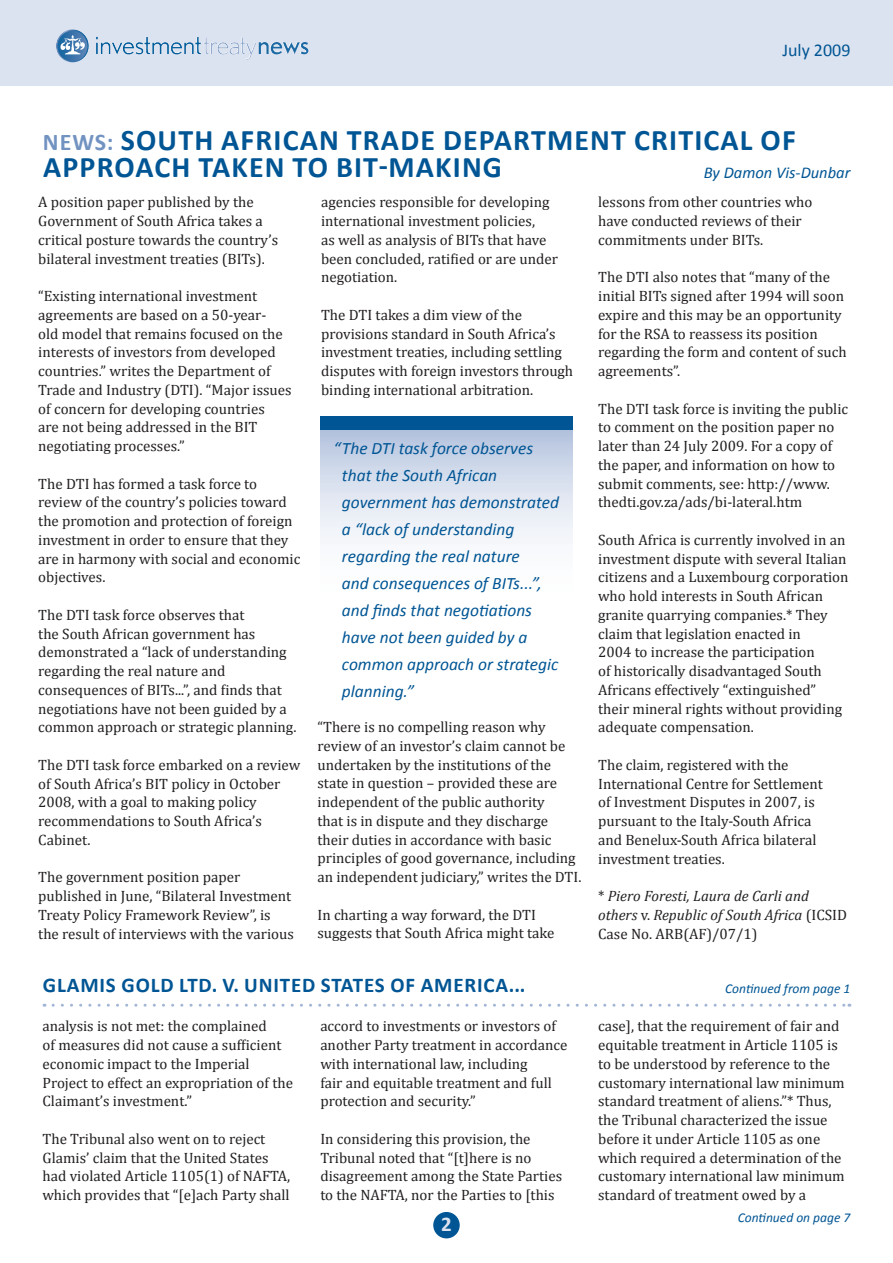
<style>
.page{position:relative;width:893px;height:1263px;background:#fff}
.page>*{position:absolute;margin:0;border:0;box-sizing:border-box;transform-origin:0 0}
.Article_Title{font:700 30px/27px "Calibri";letter-spacing:.04em;color:#005594}
.Article_Title_contin{font:700 21px "Calibri";letter-spacing:.04em;color:#005594}
.Page_Number{font:700 21px "Calibri";color:#dce3f0}
.t1{font:18px "Calibri";color:#005594}
.Pullout_quote{font:italic 17.4px/27px "Calibri";color:#005594}
.Author{font:italic 16.5px "Calibri";color:#005594}
.Body_Copy{font:15px/18.8px "Cambria";color:#231f20}
.Body_Copy-2{font:italic 15px/18.8px "Cambria";color:#231f20}
.Continued_on_page{font:italic 13.5px "Calibri";color:#005594}
.s1{font-size:24px;color:#7293c1}
.s2{font-style:normal}
</style>
<div class="page">
<div style="left:320px;top:416px;width:253px;height:202px;background:linear-gradient(to bottom,#bac8e1,#fff)"></div>
<div style="left:320px;top:416px;width:253px;height:13px;background:#005594"></div>
<div style="left:0;top:0;width:893px;height:85px;background:#dce3f0"></div>
<img style="left:56px;top:29px;width:33px;height:33px">
<div style="left:433px;top:1212px;width:27px;height:26px;background:#005594;border-radius:50%"></div>
<svg style="left:53px;top:1004px;width:797px;height:3px"></svg>
<p class="t1" style="left:782px;top:39px;width:70px">July 2009</p>
<p class="Article_Title" style="left:43px;top:125px;width:754px"><span class="s1">NEWS:</span> SOUTH AFRICAN TRADE DEPARTMENT CRITICAL OF<br>APPROACH TAKEN TO BIT-MAKING</p>
<p class="Author" style="left:704px;top:162px;width:148px">By Damon Vis-Dunbar</p>
<p class="Body_Copy" style="left:38px;top:193px;width:241px">A position paper published by the Government of South Africa takes a critical posture towards the country’s bilateral investment treaties (BITs).</p>
<p class="Body_Copy" style="left:38px;top:286px;width:255px">“Existing international investment agreements are based on a 50-year-<br>old model that remains focused on the interests of investors from developed countries.” writes the Department of Trade and Industry (DTI). “Major issues of concern for developing countries<br>are not being addressed in the BIT negotiating processes.”</p>
<p class="Body_Copy" style="left:38px;top:474px;width:264px">The DTI has formed a task force to review of the country’s policies toward the promotion and protection of foreign investment in order to ensure that they are in harmony with social and economic objectives.</p>
<p class="Body_Copy" style="left:38px;top:605px;width:260px">The DTI task force observes that<br>the South African government has demonstrated a “lack of understanding regarding the real nature and consequences of BITs...”, and finds that negotiations have not been guided by a common approach or strategic planning.</p>
<p class="Body_Copy" style="left:38px;top:755px;width:264px">The DTI task force embarked on a review of South Africa’s BIT policy in October<br>2008, with a goal to making policy recommendations to South Africa’s<br>Cabinet.</p>
<p class="Body_Copy" style="left:38px;top:868px;width:257px">The government position paper published in June, “Bilateral Investment Treaty Policy Framework Review”, is the result of interviews with the various</p>
<p class="Body_Copy" style="left:321px;top:193px;width:238px">agencies responsible for developing international investment policies,<br>as well as analysis of BITs that have been concluded, ratified or are under negotiation.</p>
<p class="Body_Copy" style="left:321px;top:305px;width:254px">The DTI takes a dim view of the provisions standard in South Africa’s investment treaties, including settling disputes with foreign investors through binding international arbitration.</p>
<p class="Pullout_quote" style="left:342px;top:434px;width:219px;text-indent:-9px">“The DTI task force observes that the South African government has demonstrated a “lack of understanding regarding the real nature<br>and consequences of BITs...”, and finds that negotiations have not been guided by a common approach or strategic planning.”</p>
<p class="Body_Copy" style="left:317px;top:717px;width:265px">“There is no compelling reason why review of an investor’s claim cannot be undertaken by the institutions of the state in question – provided these are independent of the public authority<br>that is in dispute and they discharge their duties in accordance with basic principles of good governance, including an independent judiciary,” writes the DTI.</p>
<p class="Body_Copy" style="left:317px;top:905px;width:238px">In charting a way forward, the DTI suggests that South Africa might take</p>
<p class="Body_Copy" style="left:598px;top:193px;width:216px">lessons from other countries who have conducted reviews of their commitments under BITs.</p>
<p class="Body_Copy" style="left:598px;top:268px;width:250px">The DTI also notes that “many of the initial BITs signed after 1994 will soon expire and this may be an opportunity for the RSA to reassess its position regarding the form and content of such agreements”.</p>
<p class="Body_Copy" style="left:598px;top:399px;width:251px">The DTI task force is inviting the public to comment on the position paper no later than 24 July 2009. For a copy of the paper, and information on how to submit comments, see: http://www. thedti.gov.za/ads/bi-lateral.htm</p>
<p class="Body_Copy" style="left:598px;top:530px;width:252px">South Africa is currently involved in an investment dispute with several Italian citizens and a Luxembourg corporation who hold interests in South African granite quarrying companies.* They claim that legislation enacted in<br>2004 to increase the participation<br>of historically disadvantaged South Africans effectively “extinguished” their mineral rights without providing adequate compensation.</p>
<p class="Body_Copy" style="left:598px;top:755px;width:226px">The claim, registered with the<br>International Centre for Settlement of Investment Disputes in 2007, is pursuant to the Italy-South Africa and Benelux-South Africa bilateral investment treaties.</p>
<p class="Body_Copy-2" style="left:598px;top:886px;width:250px"><span class="s2">*</span> Piero Foresti, Laura de Carli and others <span class="s2">v.</span> Republic of South Africa <span class="s2">(ICSID<br>Case No. ARB(AF)/07/1)</span></p>
<p class="Article_Title_contin" style="left:43px;top:972px;width:484px">GLAMIS GOLD LTD. V. UNITED STATES OF AMERICA...</p>
<p class="Continued_on_page" style="left:725px;top:980px;width:127px">Continued from page 1</p>
<p class="Body_Copy" style="left:43px;top:1017px;width:252px">analysis is not met: the complained<br>of measures did not cause a sufficient economic impact to the Imperial Project to effect an expropriation of the Claimant’s investment.”</p>
<p class="Body_Copy" style="left:43px;top:1129px;width:249px">The Tribunal also went on to reject Glamis’ claim that the United States had violated Article 1105(1) of NAFTA, which provides that “[e]ach Party shall</p>
<p class="Body_Copy" style="left:320px;top:1017px;width:249px">accord to investments or investors of another Party treatment in accordance with international law, including<br>fair and equitable treatment and full protection and security.”</p>
<p class="Body_Copy" style="left:320px;top:1129px;width:243px">In considering this provision, the Tribunal noted that “[t]here is no disagreement among the State Parties to the NAFTA, nor the Parties to [this</p>
<p class="Page_Number" style="left:441px;top:1211px;width:12px">2</p>
<p class="Body_Copy" style="left:598px;top:1017px;width:248px">case], that the requirement of fair and equitable treatment in Article 1105 is to be understood by reference to the customary international law minimum standard treatment of aliens.”* Thus, the Tribunal characterized the issue before it under Article 1105 as one which required a determination of the customary international law minimum standard of treatment owed by a</p>
<p class="Continued_on_page" style="left:738px;top:1209px;width:114px">Continued on page 7</p>
</div>
